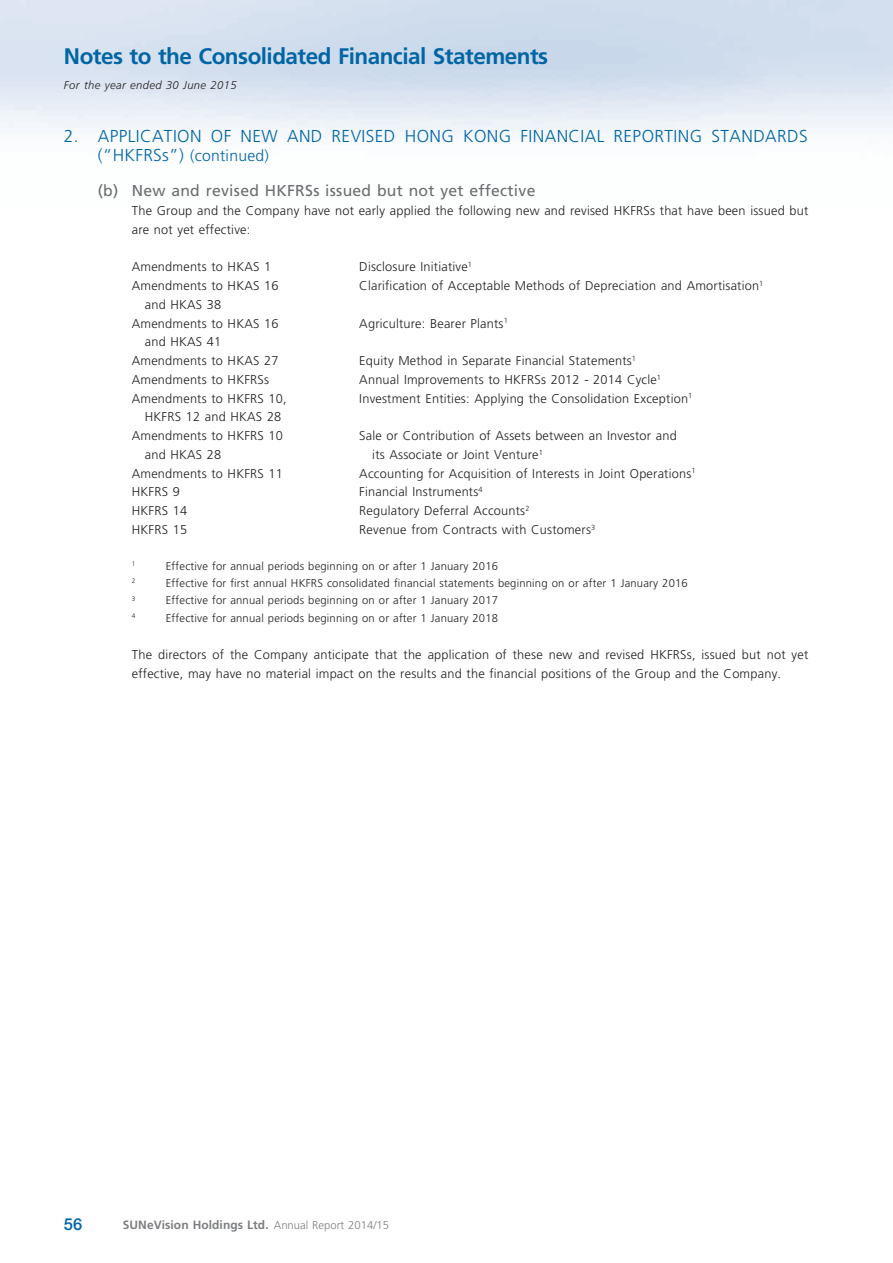
<style>
.page{position:relative;width:893px;height:1263px;background:#fff}
.page>*{position:absolute;margin:0;border:0;box-sizing:border-box;transform-origin:0 0}
.t1{font:700 22.5px "Frutiger LT Std";letter-spacing:-.025em;color:#0065a4}
.t2{font:300 17.25px "Frutiger LT Std";letter-spacing:.025em;color:#0065a4}
.t3{font:500 16.5px "Helvetica Neue LT Std";color:#0065a4}
.t4{font:15.75px "Frutiger LT Std";letter-spacing:.015em;color:#6c6d70}
.t5{font:300 15.75px "Frutiger LT Std";letter-spacing:.015em;color:#0065a4}
.t6{font:300 12.75px/18.8px "Frutiger LT Std";letter-spacing:.015em;color:#231f20}
.t7{font:700 12px "Frutiger LT Std";letter-spacing:.005em;color:#7c7e81}
.t8{font:300 11.25px "Frutiger LT Std";letter-spacing:.015em;color:#231f20}
.t9{font:italic 300 11.25px "Frutiger LT Std";letter-spacing:.03em;color:#231f20}
.t10{font:300 6.6px "Frutiger LT Std";color:#231f20}
.s1{font-size:17.25px}
.s2{font-weight:300;font-size:11.25px}
</style>
<div class="page">
<h1 class="t1" style="left:64px;top:43px;width:486px">Notes to the Consolidated Financial Statements</h1>
<p class="t9" style="left:64px;top:79px;width:174px">For the year ended 30 June 2015</p>
<p class="t2" style="left:64px;top:126px;width:26px">2. applicati</p>
<p class="t2" style="left:177px;top:126px;width:632px">on OF NEW an d REVISED HONG KONG FINANCIAL REPORTING STANDARDS</p>
<p class="t5" style="left:98px;top:146px;width:173px"><span class="s1">(“HKFRSs”)</span> (continued)</p>
<p class="t4" style="left:98px;top:182px;width:439px">(b) New and revised HKFRSs issued but not yet effective</p>
<p class="t6" style="left:132px;top:202px;width:678px">The Group and the Company have not early applied the following new and revised HKFRSs that have been issued but are not yet effective:</p>
<p class="t6" style="left:132px;top:258px;width:141px">Amendments to HKAS 1</p>
<p class="t6" style="left:359px;top:258px;width:114px">D isclosure Initiative<sup>1</sup></p>
<p class="t6" style="left:132px;top:277px;width:148px">Amendments to HKAS 16</p>
<p class="t6" style="left:359px;top:277px;width:405px">Clarification of Acceptable Methods of Depreciation and Amortisation<sup>1</sup></p>
<p class="t6" style="left:132px;top:295px;width:148px;text-indent:13px">and HKAS 38<br>Amendments to HKAS 16</p>
<p class="t6" style="left:359px;top:314px;width:150px">Agriculture: Bearer Plants<sup>1</sup></p>
<p class="t6" style="left:132px;top:333px;width:148px;text-indent:13px">and HKAS 41<br>Amendments to HKAS 27</p>
<p class="t6" style="left:359px;top:352px;width:278px">Equity Method in Separate Financial Statements<sup>1</sup></p>
<p class="t6" style="left:132px;top:370px;width:139px">Amendments to HKFRSs</p>
<p class="t6" style="left:359px;top:370px;width:303px">Annual Improvements to HKFRSs 2012 - 2014 Cycle<sup>1</sup></p>
<p class="t6" style="left:132px;top:389px;width:156px">Amendments to HKFRS 10,</p>
<p class="t6" style="left:359px;top:389px;width:334px">Investment Entities: Applying the Consolidation Exception<sup>1</sup></p>
<p class="t6" style="left:132px;top:408px;width:153px;text-align:right">HKFRS 12 and HKAS 28<br>Amendments to HKFRS 10</p>
<p class="t6" style="left:359px;top:427px;width:319px">Sale or Contribution of Assets between an Investor and</p>
<p class="t6" style="left:145px;top:445px;width:78px">and HKAS 28</p>
<p class="t6" style="left:372px;top:445px;width:172px">its Associate or Joint Venture<sup>1</sup></p>
<p class="t6" style="left:132px;top:464px;width:153px">Amendments to HKFRS 11</p>
<p class="t6" style="left:359px;top:464px;width:338px">Accounting for Acquisition of Interests in Joint Operations<sup>1</sup></p>
<p class="t6" style="left:132px;top:483px;width:50px">HKFRS 9</p>
<p class="t6" style="left:359px;top:483px;width:125px">Financial Instruments<sup>4</sup></p>
<p class="t6" style="left:132px;top:502px;width:57px">HKFRS 14</p>
<p class="t6" style="left:359px;top:502px;width:172px">Regulatory Deferral Accounts<sup>2</sup></p>
<p class="t6" style="left:132px;top:520px;width:57px">HKFRS 15</p>
<p class="t6" style="left:359px;top:520px;width:237px">Revenue from Contracts with Customers<sup>3</sup></p>
<p class="t10" style="left:132px;top:560px;width:5px">1</p>
<p class="t8" style="left:166px;top:560px;width:334px">Effective for annual periods beginning on or after 1 January 2016</p>
<p class="t10" style="left:132px;top:577px;width:5px">2</p>
<p class="t8" style="left:166px;top:577px;width:523px">Effective for first annual HKFRS consolidated financial statements beginning on or after 1 January 2016</p>
<p class="t10" style="left:132px;top:595px;width:5px">3</p>
<p class="t8" style="left:166px;top:594px;width:334px">Effective for annual periods beginning on or after 1 January 2017</p>
<p class="t10" style="left:132px;top:612px;width:5px">4</p>
<p class="t8" style="left:166px;top:611px;width:334px">Effective for annual periods beginning on or after 1 January 2018</p>
<p class="t6" style="left:132px;top:646px;width:678px">The directors of the Company anticipate that the application of these new and revised HKFRSs, issued but not yet effective, may have no material impact on the results and the financial positions of the Group and the Company.</p>
<p class="t3" style="left:64px;top:1214px;width:20px">56</p>
<p class="t7" style="left:123px;top:1217px;width:268px">SUNeVision Holdings Ltd. <span class="s2">Annual Report 2014/15</span></p>
</div>
